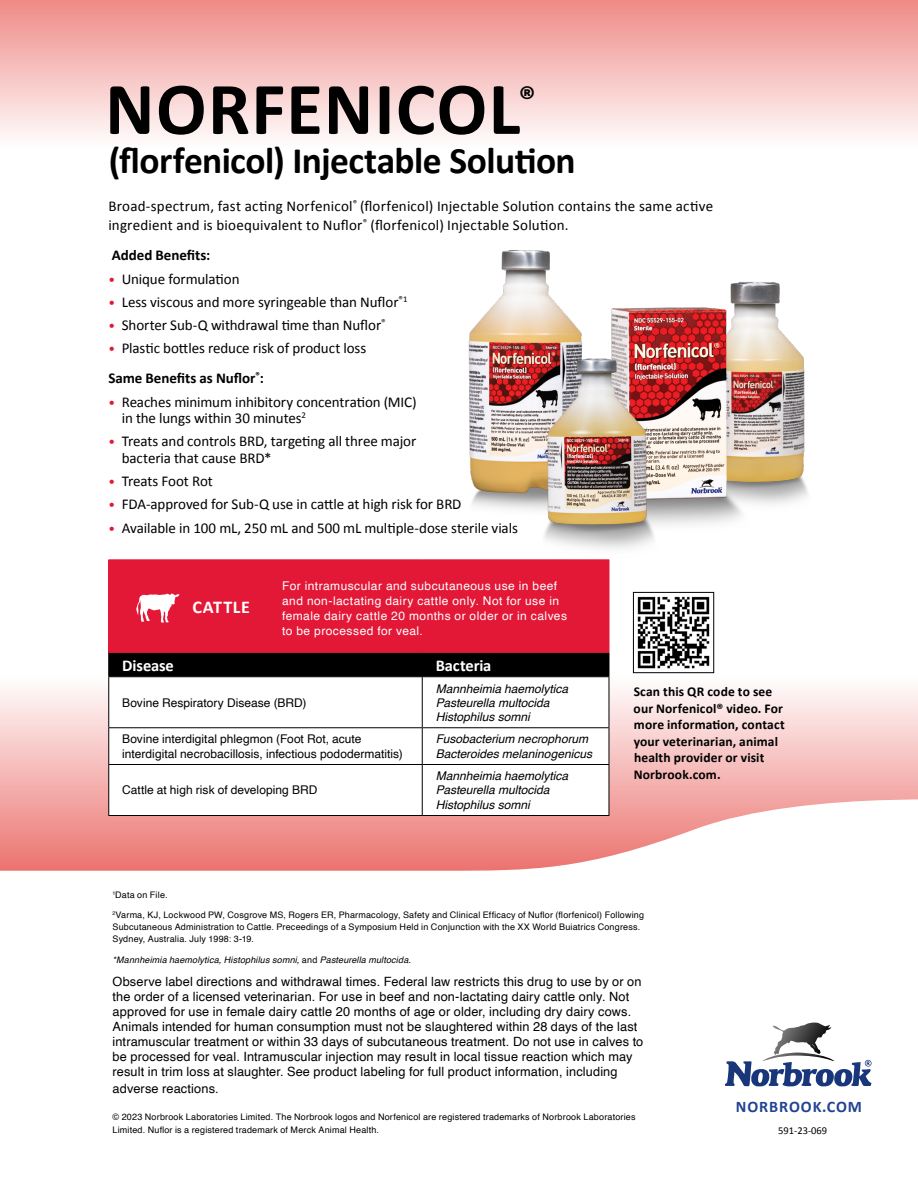
<style>
.page{position:relative;width:918px;height:1188px;background:#fff}
.page>*{position:absolute;margin:0;border:0;box-sizing:border-box;transform-origin:0 0}
.t1{font:700 75px "Calibri";letter-spacing:.015em;color:#000}
.t2{font:700 37.5px "Calibri";letter-spacing:-.015em;color:#000}
.t3{font:700 33.3px "Calibri";color:#000}
.t4{font:700 18px "Calibri";letter-spacing:.03em;color:#fff}
.t5{font:700 16.5px "Calibri";letter-spacing:-.005em;color:#fff}
.t6{font:700 16.2px "Calibri";letter-spacing:.055em;color:#224292}
.t7{font:15px/16.5px "Calibri";letter-spacing:-.005em;color:#000}
.t8{font:15px/19.5px "Calibri";letter-spacing:.015em;color:#000}
.t9{font:700 15px "Calibri";letter-spacing:-.005em;color:#000}
.t10{font:700 13.5px/16.5px "Calibri";letter-spacing:.01em;color:#000}
.t11{font:12.75px/15px "Helvetica";letter-spacing:.01em;color:#000}
.t12{font:italic 12px/14.2px "Helvetica";color:#000}
.t13{font:12px/14.2px "Helvetica";letter-spacing:.005em;color:#000}
.t14{font:12px/15px "Helvetica";letter-spacing:.035em;color:#fff}
.t15{font:10.5px "Calibri";color:#000}
.t16{font:9px/12px "Helvetica";letter-spacing:.02em;color:#000}
.t17{font:italic 9px "Helvetica";letter-spacing:.02em;color:#000}
.s1{font-size:13.5px;color:#e31837}
.s2{font-weight:700}
.s3{font-style:normal}
</style>
<div class="page">
<svg style="left:0;top:639px;width:918px;height:149px"></svg>
<svg style="left:0;top:0;width:918px;height:137px"></svg>
<svg style="left:0;top:788px;width:918px;height:83px"></svg>
<svg style="left:725px;top:1023px;width:147px;height:64px"></svg>
<div style="left:109px;top:560px;width:500px;height:92px;background:#e31837"></div>
<svg style="left:109px;top:677px;width:500px;height:138px"></svg>
<hr style="left:609px;top:560px;width:1px;height:92px;background:#e31837">
<div style="left:108px;top:652px;width:502px;height:25px;background:#000"></div>
<hr style="left:108px;top:676px;width:314px;height:1px;background:#000">
<hr style="left:108px;top:677px;width:1px;height:50px;background:#000">
<hr style="left:422px;top:676px;width:187px;height:1px;background:#000">
<hr style="left:422px;top:677px;width:1px;height:50px;background:#000">
<hr style="left:609px;top:677px;width:1px;height:50px;background:#000">
<hr style="left:108px;top:727px;width:314px;height:1px;background:#000">
<hr style="left:108px;top:728px;width:1px;height:36px;background:#000">
<hr style="left:422px;top:727px;width:187px;height:1px;background:#000">
<hr style="left:422px;top:728px;width:1px;height:36px;background:#000">
<hr style="left:609px;top:728px;width:1px;height:36px;background:#000">
<hr style="left:108px;top:764px;width:314px;height:1px;background:#000">
<hr style="left:108px;top:765px;width:1px;height:50px;background:#000">
<hr style="left:422px;top:764px;width:187px;height:1px;background:#000">
<hr style="left:422px;top:765px;width:1px;height:50px;background:#000">
<hr style="left:609px;top:765px;width:1px;height:50px;background:#000">
<hr style="left:108px;top:815px;width:314px;height:1px;background:#000">
<hr style="left:422px;top:815px;width:187px;height:1px;background:#000">
<hr style="left:108px;top:559px;width:314px;height:1px;background:#e31837">
<hr style="left:108px;top:560px;width:1px;height:92px;background:#e31837">
<hr style="left:422px;top:559px;width:187px;height:1px;background:#e31837">
<hr style="left:108px;top:652px;width:314px;height:1px;background:#e31837">
<hr style="left:422px;top:652px;width:187px;height:1px;background:#e31837">
<svg style="left:136px;top:594px;width:44px;height:29px"></svg>
<img style="left:450px;top:250px;width:358px;height:322px">
<img style="left:635px;top:596px;width:77px;height:75px">
<div style="left:633px;top:592px;width:81px;height:81px;border:1px solid #000"></div>
<h1 class="t1" style="left:105px;top:56px;width:417px">NORFENICOL</h1>
<h3 class="t3" style="left:519px;top:74px;width:18px">®</h3>
<h2 class="t2" style="left:109px;top:134px;width:468px">(florfenicol) Injectable Solution</h2>
<p class="t8" style="left:108px;top:196px;width:606px">Broad-spectrum, fast acting Norfenicol<sup>®</sup> (florfenicol) Injectable Solution contains the same active ingredient and is bioequivalent to Nuflor<sup>®</sup> (florfenicol) Injectable Solution.</p>
<p class="t9" style="left:112px;top:245px;width:100px">Added Benefits:</p>
<p class="t7" style="left:108px;top:270px;width:133px"><span class="s1">•</span> Unique formulation</p>
<p class="t7" style="left:108px;top:293px;width:301px"><span class="s1">•</span> Less viscous and more syringeable than Nuflor<sup>®1</sup></p>
<p class="t7" style="left:108px;top:316px;width:279px"><span class="s1">•</span> Shorter Sub-Q withdrawal time than Nuflor<sup>®</sup></p>
<p class="t7" style="left:108px;top:333px;width:259px;line-height:30px"><span class="s1">•</span> Plastic bottles reduce risk of product loss<br><span class="s2">Same Benefits as Nuflor</span><sup>®</sup><span class="s2">:</span></p>
<p class="t7" style="left:122px;top:393px;width:296px;text-indent:-13px"><span class="s1">•</span> Reaches minimum inhibitory concentration (MIC) in the lungs within 30 minutes<sup>2</sup></p>
<p class="t7" style="left:122px;top:433px;width:296px;text-indent:-13px"><span class="s1">•</span> Treats and controls BRD, targeting all three major bacteria that cause BRD*</p>
<p class="t7" style="left:108px;top:472px;width:106px"><span class="s1">•</span> Treats Foot Rot</p>
<p class="t7" style="left:108px;top:496px;width:355px"><span class="s1">•</span> FDA-approved for Sub-Q use in cattle at high risk for BRD</p>
<p class="t7" style="left:108px;top:519px;width:411px"><span class="s1">•</span> Available in 100 mL, 250 mL and 500 mL multiple-dose sterile vials</p>
<h3 class="t4" style="left:193px;top:594px;width:59px">CATTLE</h3>
<p class="t14" style="left:282px;top:578px;width:286px">For intramuscular and subcutaneous use in beef and non-lactating dairy cattle only. Not for use in female dairy cattle 20 months or older or in calves to be processed for veal.</p>
<p class="t5" style="left:122px;top:654px;width:53px">Disease</p>
<p class="t5" style="left:436px;top:654px;width:57px">Bacteria</p>
<p class="t13" style="left:122px;top:696px;width:186px">Bovine Respiratory Disease (BRD)</p>
<p class="t12" style="left:436px;top:681px;width:134px">Mannheimia haemolytica<br>Pasteurella multocida<br>Histophilus somni</p>
<p class="t13" style="left:122px;top:733px;width:282px">Bovine interdigital phlegmon (Foot Rot, acute interdigital necrobacillosis, infectious pododermatitis)</p>
<p class="t12" style="left:436px;top:732px;width:158px">Fusobacterium necrophorum<br>Bacteroides melaninogenicus</p>
<p class="t13" style="left:122px;top:784px;width:197px">Cattle at high risk of developing BRD</p>
<p class="t12" style="left:436px;top:769px;width:134px">Mannheimia haemolytica<br>Pasteurella multocida<br>Histophilus somni</p>
<p class="t10" style="left:634px;top:683px;width:153px">Scan this QR code to see our Norfenicol® video. For more information, contact your veterinarian, animal health provider or visit<br>Norbrook.com.</p>
<p class="t16" style="left:113px;top:889px;width:56px"><sup>1</sup>Data on File.</p>
<p class="t16" style="left:113px;top:909px;width:533px"><sup>2</sup>Varma, KJ, Lockwood PW, Cosgrove MS, Rogers ER, Pharmacology, Safety and Clinical Efficacy of Nuflor (florfenicol) Following<br>Subcutaneous Administration to Cattle. Preceedings of a Symposium Held in Conjunction with the XX World Buiatrics Congress.<br>Sydney, Australia. July 1998: 3-19.</p>
<p class="t17" style="left:113px;top:952px;width:300px">*Mannheimia haemolytica, Histophilus somni, <span class="s3">and</span> Pasteurella multocida.</p>
<p class="t11" style="left:113px;top:974px;width:532px">Observe label directions and withdrawal times. Federal law restricts this drug to use by or on the order of a licensed veterinarian. For use in beef and non-lactating dairy cattle only. Not approved for use in female dairy cattle 20 months of age or older, including dry dairy cows.<br>Animals intended for human consumption must not be slaughtered within 28 days of the last intramuscular treatment or within 33 days of subcutaneous treatment. Do not use in calves to be processed for veal. Intramuscular injection may result in local tissue reaction which may result in trim loss at slaughter. See product labeling for full product information, including</p>
<p class="t11" style="left:113px;top:1081px;width:108px">adverse reactions.</p>
<p class="t16" style="left:113px;top:1110px;width:525px;line-height:13.5px">© 2023 Norbrook Laboratories Limited. The Norbrook logos and Norfenicol are registered trademarks of Norbrook Laboratories<br>Limited. Nuflor is a registered trademark of Merck Animal Health.</p>
<p class="t6" style="left:736px;top:1095px;width:128px">NORBROOK.COM</p>
<p class="t15" style="left:778px;top:1123px;width:51px">591-23-069</p>
</div>
